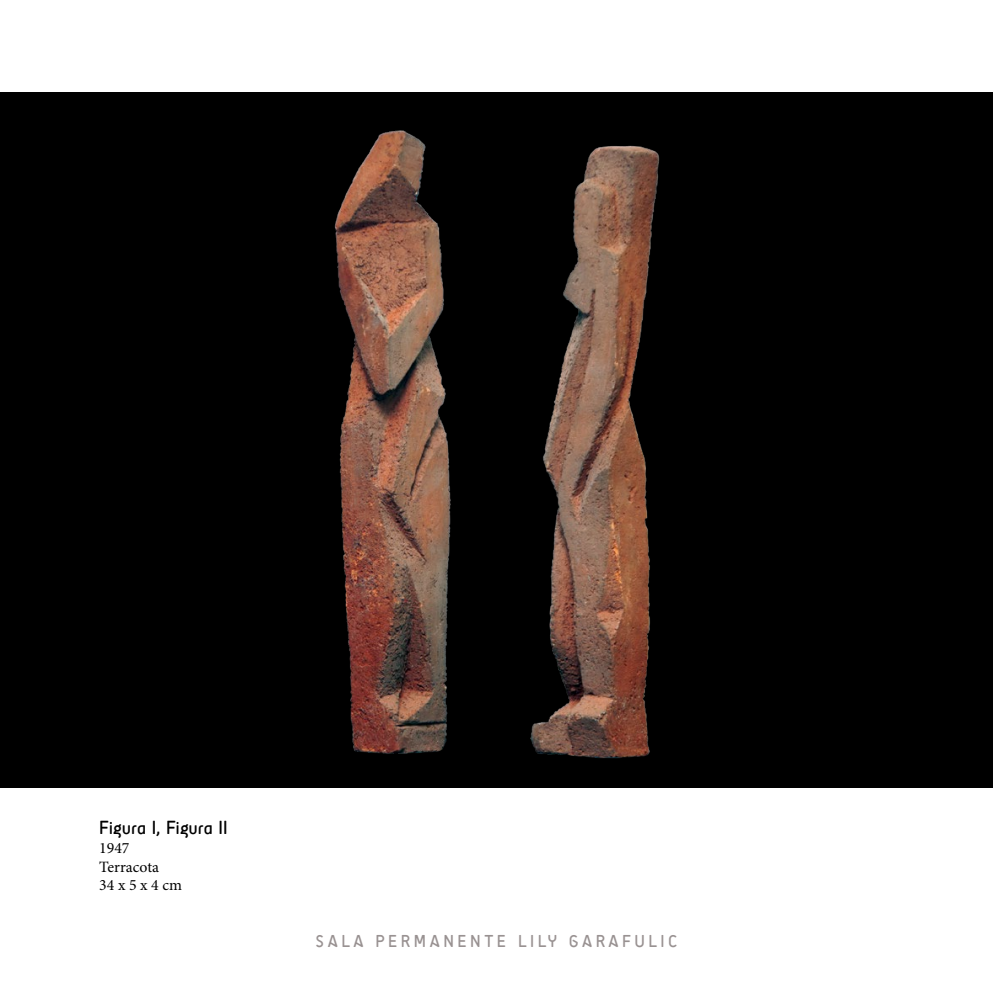
<style>
.page{position:relative;width:993px;height:993px;background:#fff}
.page>*{position:absolute;margin:0;border:0;box-sizing:border-box;transform-origin:0 0}
.t1{font:19.25px "Sci Fly Sans";color:#000}
.t2{font:17.5px "Sci Fly Sans";letter-spacing:.2em;color:#999292}
.t3{font:15.75px/18.9px "Minion Pro";color:#000}
</style>
<div class="page">
<div style="left:0;top:92px;width:992px;height:695px;background:#000"></div>
<img style="left:334px;top:130px;width:326px;height:629px">
<p class="t1" style="left:99px;top:815px;width:130px">Figura I, Figura II</p>
<p class="t3" style="left:99px;top:837px;width:84px">1947<br>Terracota<br>34 x 5 x 4 cm</p>
<p class="t2" style="left:315px;top:930px;width:363px">SALA PERMANENTE LILY GARAFULIC</p>
</div>
